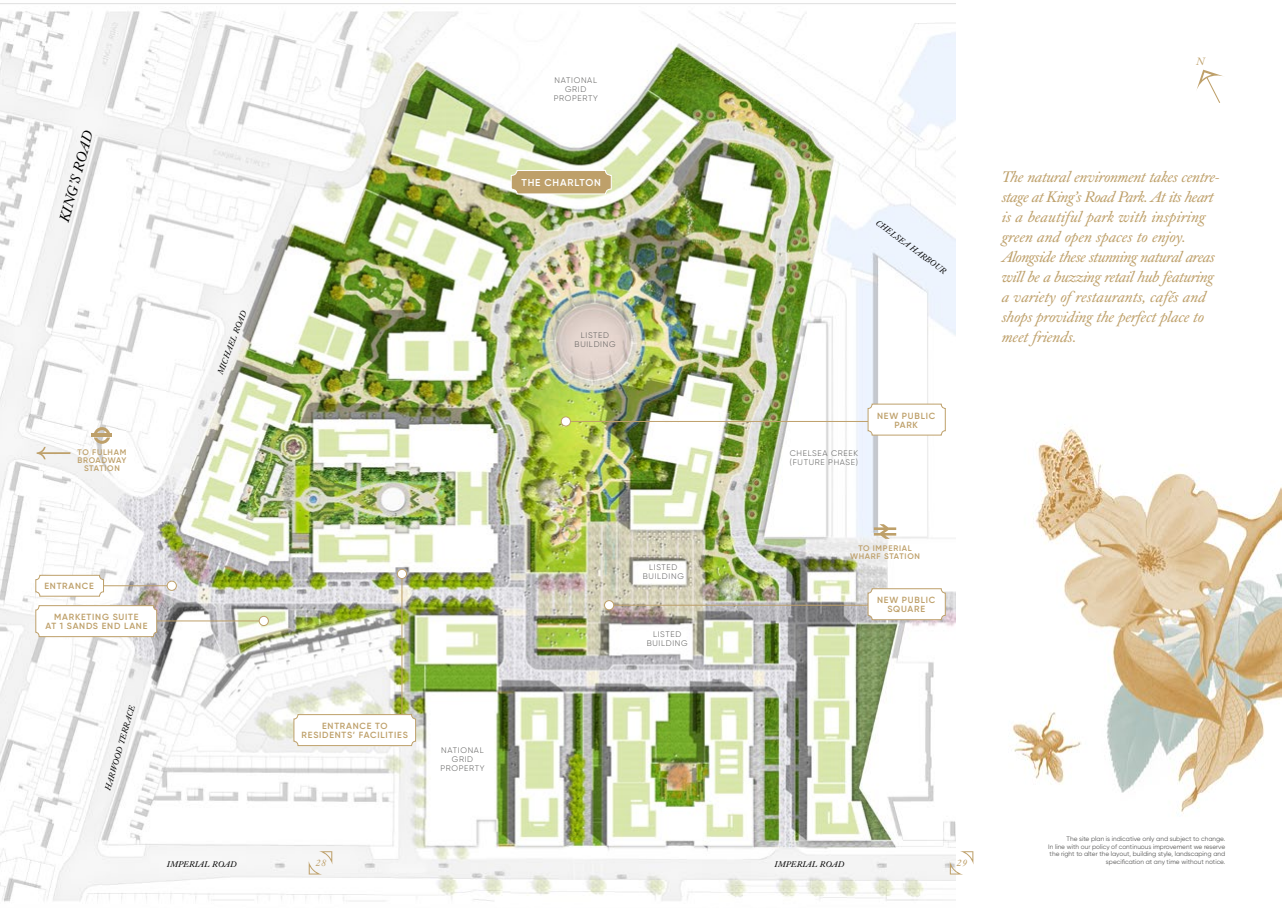
<style>
.page{position:relative;width:1282px;height:908px;background:#fff}
.page>*{position:absolute;margin:0;border:0;box-sizing:border-box;transform-origin:0 0}
.Serif_Quote{font:italic 15px/20px "Caslon Book BE";color:#bea06a}
.t1{font:italic 14px "Caslon Book BE";color:#000}
.t2{font:italic 10.4px "Caslon Book BE";color:#bea06a}
.Serif_Sub_Header{font:600 10px "Gilroy";letter-spacing:.085em;color:#fff}
.t3{font:italic 9px "Caslon Book BE";color:#bea06a}
.Serif_Sub_Header-2{font:600 8.9px/8.9px "Gilroy";letter-spacing:.085em;color:#bea06a;text-align:center}
.Serif_Sub_Header-3{font:300 8.1px/8.9px "Gilroy";letter-spacing:.085em;color:#575756;text-align:center}
.t4{font:italic 8.1px "Caslon Book BE";letter-spacing:.045em;color:#000}
.Serif_Sub_Header-4{font:600 8.1px/8.1px "Gilroy";letter-spacing:.085em;color:#bea06a}
.t5{font:6.5px/7.8px "Gilroy";color:#575756;text-align:right}
</style>
<div class="page">
<img style="left:955px;top:3px;width:326px;height:898px">
<img style="left:0;top:3px;width:955px;height:899px">
<svg style="left:510px;top:170px;width:102px;height:25px;background:#c5ad7d"></svg>
<hr style="left:40px;top:452px;width:30px;height:2px;background:#bea06a">
<svg style="left:37px;top:446px;width:9px;height:13px"></svg>
<svg style="left:873px;top:524px;width:23px;height:14px"></svg>
<hr style="left:566px;top:421px;width:323px;height:1px;background:#bea06a">
<div style="left:561px;top:416px;width:9px;height:10px;background:#fff;border-radius:50%"></div>
<div style="left:561px;top:416px;width:10px;height:10px;border:1px solid #bea06a;border-radius:50%"></div>
<hr style="left:76px;top:620px;width:188px;height:1px;background:#bea06a">
<div style="left:259px;top:616px;width:9px;height:9px;background:#fff;border-radius:50%"></div>
<div style="left:259px;top:615px;width:10px;height:10px;border:1px solid #bea06a;border-radius:50%"></div>
<hr style="left:609px;top:604px;width:323px;height:1px;background:#bea06a">
<div style="left:604px;top:600px;width:9px;height:9px;background:#fff;border-radius:50%"></div>
<div style="left:604px;top:600px;width:10px;height:10px;border:1px solid #bea06a;border-radius:50%"></div>
<div style="left:868px;top:588px;width:77px;height:31px;background:#fff;border-radius:4px"></div>
<div style="left:867px;top:588px;width:78px;height:31px;border:1px solid #bea06a;border-radius:4px"></div>
<div style="left:868px;top:404px;width:77px;height:31px;background:#fff;border-radius:4px"></div>
<div style="left:867px;top:403px;width:78px;height:32px;border:1px solid #bea06a;border-radius:4px"></div>
<hr style="left:401px;top:573px;width:1px;height:144px;background:#bea06a">
<div style="left:397px;top:569px;width:9px;height:9px;background:#fff;border-radius:50%"></div>
<div style="left:397px;top:568px;width:10px;height:10px;border:1px solid #bea06a;border-radius:50%"></div>
<div style="left:294px;top:714px;width:121px;height:31px;background:#fff;border-radius:4px"></div>
<div style="left:293px;top:714px;width:123px;height:31px;border:1px solid #bea06a;border-radius:4px"></div>
<hr style="left:96px;top:585px;width:76px;height:1px;background:#bea06a">
<div style="left:167px;top:581px;width:9px;height:9px;background:#fff;border-radius:50%"></div>
<div style="left:167px;top:580px;width:10px;height:10px;border:1px solid #bea06a;border-radius:50%"></div>
<div style="left:36px;top:575px;width:67px;height:21px;background:#fff;border-radius:4px"></div>
<div style="left:35px;top:574px;width:69px;height:22px;border:1px solid #bea06a;border-radius:4px"></div>
<svg style="left:35px;top:604px;width:122px;height:33px"></svg>
<svg style="left:94px;top:427px;width:16px;height:16px"></svg>
<hr style="left:92px;top:433px;width:20px;height:4px;background:#bea06a">
<svg style="left:1195px;top:70px;width:30px;height:34px"></svg>
<svg style="left:949px;top:850px;width:24px;height:24px"></svg>
<svg style="left:309px;top:850px;width:23px;height:24px"></svg>
<p class="t1" style="left:56px;top:220px;width:95px;rotate:-75deg">KING’S ROAD</p>
<p class="Serif_Sub_Header-4" style="left:77px;top:448px;width:51px">TO FULHAM<br>BROADWAY</p>
<p class="Serif_Sub_Header-4" style="left:84px;top:464px;width:37px">STATION</p>
<p class="t4" style="left:215px;top:372px;width:69px;rotate:-69deg">MICHAEL ROAD</p>
<p class="Serif_Sub_Header-2" style="left:44px;top:581px;width:51px">ENTRANCE</p>
<p class="Serif_Sub_Header-2" style="left:45px;top:612px;width:104px">MARKETING SUITE<br>AT 1 SANDS END LANE</p>
<p class="t4" style="left:103px;top:788px;width:90px;rotate:-74deg">HARWOOD TERRACE</p>
<p class="t4" style="left:167px;top:859px;width:71px">IMPERIAL ROAD</p>
<p class="Serif_Sub_Header-3" style="left:553px;top:76px;width:46px">NATIONAL<br>GRID<br>PROPERTY</p>
<p class="Serif_Sub_Header" style="left:521px;top:176px;width:81px">THE CHARLTON</p>
<p class="Serif_Sub_Header-3" style="left:581px;top:331px;width:30px">LISTED</p>
<p class="Serif_Sub_Header-3" style="left:574px;top:340px;width:42px">BUILDING</p>
<p class="Serif_Sub_Header-2" style="left:301px;top:721px;width:108px">ENTRANCE TO<br>RESIDENTS’ FACILITIES</p>
<p class="Serif_Sub_Header-3" style="left:440px;top:745px;width:46px">NATIONAL<br>GRID<br>PROPERTY</p>
<p class="Serif_Sub_Header-3" style="left:649px;top:562px;width:30px">LISTED</p>
<p class="Serif_Sub_Header-3" style="left:643px;top:571px;width:42px">BUILDING</p>
<p class="Serif_Sub_Header-3" style="left:653px;top:629px;width:30px">LISTED</p>
<p class="Serif_Sub_Header-3" style="left:646px;top:638px;width:42px">BUILDING</p>
<p class="t4" style="left:879px;top:218px;width:86px;rotate:36deg">CHELSEA HARBOUR</p>
<p class="Serif_Sub_Header-3" style="left:789px;top:448px;width:70px;text-align:left">CHELSEA CREEK (FUTURE PHASE)</p>
<p class="Serif_Sub_Header-2" style="left:877px;top:411px;width:60px">NEW PUBLIC</p>
<p class="Serif_Sub_Header-2" style="left:894px;top:420px;width:25px">PARK</p>
<p class="Serif_Sub_Header-4" style="left:850px;top:544px;width:71px;text-align:center">TO IMPERIAL<br>WHARF STATION</p>
<p class="Serif_Sub_Header-2" style="left:877px;top:595px;width:60px">NEW PUBLIC</p>
<p class="Serif_Sub_Header-2" style="left:887px;top:604px;width:39px">SQUARE</p>
<p class="t3" style="left:315px;top:857px;width:12px">28</p>
<p class="t3" style="left:956px;top:857px;width:12px">29</p>
<p class="t4" style="left:774px;top:859px;width:71px">IMPERIAL ROAD</p>
<p class="t2" style="left:1195px;top:55px;width:9px">N</p>
<p class="Serif_Quote" style="left:1001px;top:167px;width:219px">The natural environment takes centre&shy;stage at King’s Road Park. At its heart is a beautiful park with inspiring green and open spaces to enjoy.<br>Alongside these stunning natural areas will be a buzzing retail hub featuring a variety ofrestaurants, cafés and shops providing the perfect place to meet friends.</p>
<p class="t5" style="left:1048px;top:834px;width:178px">The site plan is indicative only and subject to change.<br>In line with our policy of continuous improvement we reserve the right to alter the layout, building style, landscaping and specification at any time without notice.</p>
</div>
